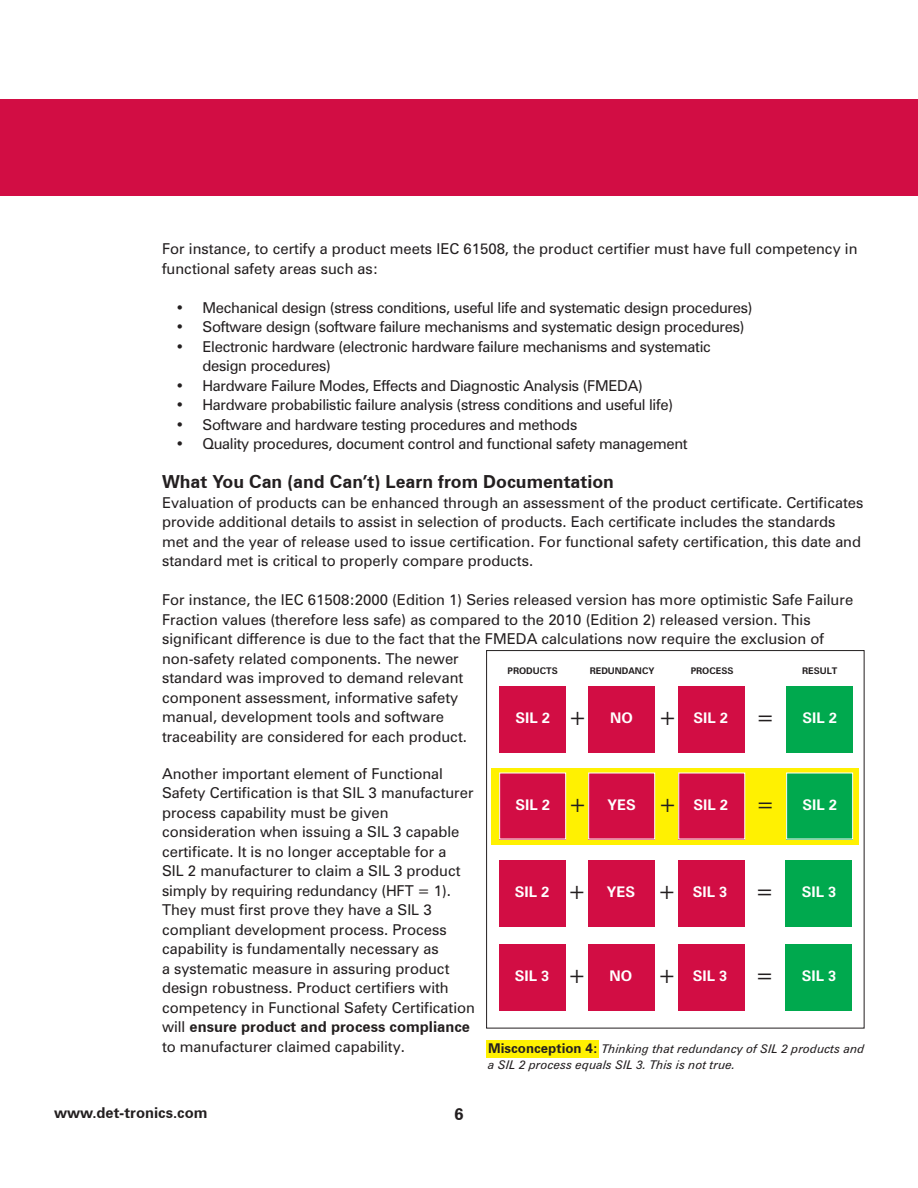
<style>
.page{position:relative;width:918px;height:1188px;background:#fff}
.page>*{position:absolute;margin:0;border:0;box-sizing:border-box;transform-origin:0 0}
.t1{font:22.05px "Zurich BT";color:#231f20}
.t2{font:700 18px "Zurich BT";color:#231f20}
.t3{font:700 16.5px "Zurich BT";color:#231f20}
.t4{font:15px/19.5px "Zurich BT";color:#231f20}
.t5{font:15px/19.5px "Zurich BT";letter-spacing:-.02em;color:#231f20}
.t6{font:700 15px "Zurich BT";color:#231f20}
.t7{font:700 14.7px "Zurich BT";color:#fff}
.t8{font:italic 12px/16.2px "Zurich BT";color:#231f20}
.t9{font:700 9.15px "Zurich BT";color:#231f20}
.s1{font-weight:700}
.s2{font-weight:400;font-size:22.05px;color:#231f20}
.s3{font-weight:700;font-style:normal;font-size:13.5px}
</style>
<div class="page">
<div style="left:0;top:99px;width:918px;height:97px;background:#d20d44"></div>
<div style="left:486px;top:1041px;width:112px;height:17px;background:#fff101"></div>
<div style="left:492px;top:768px;width:367px;height:77px;background:#fff101"></div>
<div style="left:500px;top:686px;width:66px;height:66px;background:#d20d44"></div>
<div style="left:589px;top:686px;width:66px;height:66px;background:#d20d44"></div>
<div style="left:679px;top:686px;width:66px;height:66px;background:#d20d44"></div>
<div style="left:787px;top:686px;width:66px;height:66px;background:#00a94e"></div>
<div style="left:500px;top:773px;width:66px;height:66px;background:#d20d44"></div>
<div style="left:589px;top:773px;width:66px;height:66px;background:#d20d44"></div>
<div style="left:679px;top:773px;width:66px;height:66px;background:#d20d44"></div>
<div style="left:787px;top:773px;width:66px;height:66px;background:#00a94e"></div>
<div style="left:499px;top:861px;width:66px;height:66px;background:#d20d44"></div>
<div style="left:588px;top:861px;width:66px;height:66px;background:#d20d44"></div>
<div style="left:678px;top:861px;width:66px;height:66px;background:#d20d44"></div>
<div style="left:786px;top:861px;width:66px;height:66px;background:#00a94e"></div>
<div style="left:499px;top:944px;width:66px;height:66px;background:#d20d44"></div>
<div style="left:588px;top:944px;width:66px;height:66px;background:#d20d44"></div>
<div style="left:678px;top:944px;width:66px;height:66px;background:#d20d44"></div>
<div style="left:786px;top:944px;width:66px;height:66px;background:#00a94e"></div>
<div style="left:486px;top:650px;width:378px;height:378px;border:1px solid #231f20"></div>
<p class="t4" style="left:162px;top:239px;width:697px">For instance, to certify a product meets IEC 61508, the product certifier must have full competency in functional safety areas such as:</p>
<p class="t5" style="left:176px;top:298px;width:579px">• Mechanical design (stress conditions, useful life and systematic design procedures)</p>
<p class="t5" style="left:176px;top:317px;width:571px">• Software design (software failure mechanisms and systematic design procedures)</p>
<p class="t5" style="left:202px;top:337px;width:510px;text-indent:-27px">• Electronic hardware (electronic hardware failure mechanisms and systematic design procedures)</p>
<p class="t5" style="left:176px;top:376px;width:469px">• Hardware Failure Modes, Effects and Diagnostic Analysis (FMEDA)</p>
<p class="t5" style="left:176px;top:395px;width:499px">• Hardware probabilistic failure analysis (stress conditions and useful life)</p>
<p class="t5" style="left:176px;top:415px;width:403px">• Software and hardware testing procedures and methods</p>
<p class="t5" style="left:176px;top:434px;width:514px">• Quality procedures, document control and functional safety management</p>
<p class="t2" style="left:162px;top:471px;width:454px">What You Can (and Can’t) Learn from Documentation</p>
<p class="t4" style="left:162px;top:493px;width:703px">Evaluation of products can be enhanced through an assessment of the product certificate. Certificates provide additional details to assist in selection of products. Each certificate includes the standards met and the year of release used to issue certification. For functional safety certification, this date and standard met is critical to properly compare products.</p>
<p class="t4" style="left:162px;top:590px;width:693px">For instance, the IEC 61508:2000 (Edition 1) Series released version has more optimistic Safe Failure Fraction values (therefore less safe) as compared to the 2010 (Edition 2) released version. This significant difference is due to the fact that the FMEDA calculations now require the exclusion of non-safety related components. The newer<br>standard was improved to demand relevant<br>component assessment, informative safety<br>manual, development tools and software<br>traceability are considered for each product.</p>
<p class="t4" style="left:162px;top:763px;width:314px">Another important element of Functional Safety Certification is that SIL 3 manufacturer process capability must be given consideration when issuing a SIL 3 capable certificate. It is no longer acceptable for a<br>SIL 2 manufacturer to claim a SIL 3 product simply by requiring redundancy (HFT = 1).<br>They must first prove they have a SIL 3 compliant development process. Process capability is fundamentally necessary as<br>a systematic measure in assuring product design robustness. Product certifiers with competency in Functional Safety Certification will <span class="s1">ensure product and process compliance </span>to manufacturer claimed capability.</p>
<p class="t9" style="left:508px;top:666px;width:52px">PRODUCTS</p>
<p class="t9" style="left:590px;top:666px;width:66px">REDUNDANCY</p>
<p class="t9" style="left:691px;top:666px;width:44px">PROCESS</p>
<p class="t9" style="left:802px;top:666px;width:37px">RESULT</p>
<p class="t7" style="left:515px;top:709px;width:214px">SIL 2 <span class="s2">+</span> NO <span class="s2">+</span> SIL 2</p>
<p class="t1" style="left:756px;top:704px;width:20px">=</p>
<p class="t7" style="left:802px;top:709px;width:36px">SIL 2</p>
<p class="t7" style="left:515px;top:795px;width:214px">SIL 2 <span class="s2">+</span> YES <span class="s2">+</span> SIL 2</p>
<p class="t1" style="left:756px;top:791px;width:20px">=</p>
<p class="t7" style="left:802px;top:795px;width:36px">SIL 2</p>
<p class="t7" style="left:515px;top:883px;width:214px">SIL 2 <span class="s2">+</span> YES <span class="s2">+</span> SIL 3</p>
<p class="t1" style="left:755px;top:878px;width:20px">=</p>
<p class="t7" style="left:802px;top:883px;width:36px">SIL 3</p>
<p class="t7" style="left:515px;top:967px;width:214px">SIL 3 <span class="s2">+</span> NO <span class="s2">+</span> SIL 3</p>
<p class="t1" style="left:755px;top:962px;width:20px">=</p>
<p class="t7" style="left:802px;top:967px;width:36px">SIL 3</p>
<p class="t8" style="left:488px;top:1041px;width:378px"><span class="s3">Misconception 4:</span> Thinking that redundancy of SIL 2 products and a SIL 2 process equals SIL 3. This is not true.</p>
<p class="t6" style="left:54px;top:1104px;width:155px">www.det-tronics.com</p>
<p class="t3" style="left:454px;top:1104px;width:11px">6</p>
</div>
